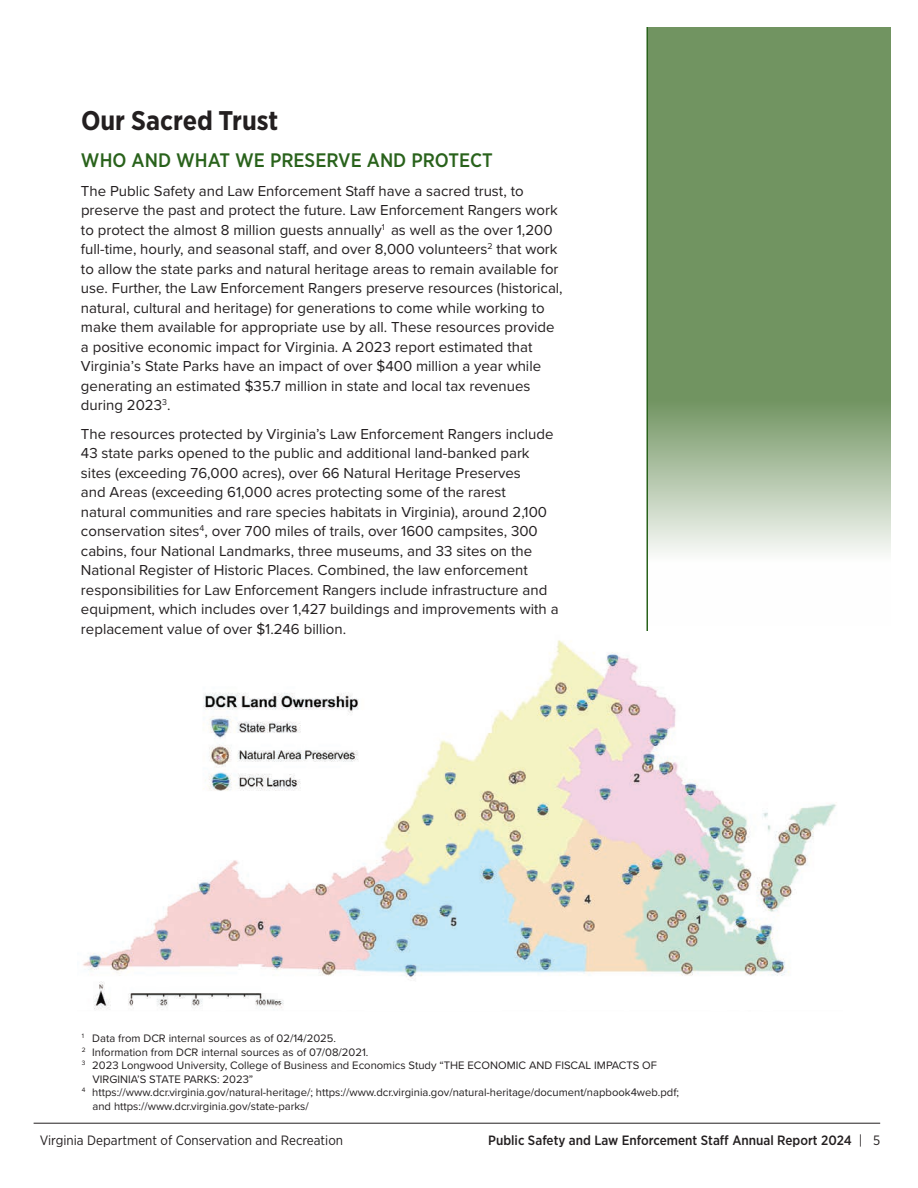
<style>
.page{position:relative;width:918px;height:1188px;background:#fff}
.page>*{position:absolute;margin:0;border:0;box-sizing:border-box;transform-origin:0 0}
.t1{font:700 27px "Gotham Narrow";color:#231f20}
.t2{font:500 19.5px "Gotham Narrow";color:#29621b}
.t3{font:15px/19.5px "Proxima Nova";color:#231f20}
.t4{font:500 13.5px "Gotham Narrow";color:#231f20}
.t5{font:13.5px "Gotham Narrow";color:#231f20}
.Footnotes{font:11.25px/13.5px "Proxima Nova";color:#231f20}
.s1{font-weight:400}
</style>
<div class="page">
<hr style="left:34px;top:1123px;width:846px;height:1px;background:#231f20">
<svg style="left:648px;top:27px;width:243px;height:526px;background:#84a276"></svg>
<hr style="left:646px;top:27px;width:2px;height:918px;background:#29621b">
<img style="left:83px;top:631px;width:754px;height:379px">
<p class="t1" style="left:81px;top:103px;width:199px">Our Sacred Trust</p>
<p class="t2" style="left:81px;top:148px;width:413px">WHO AND WHAT WE PRESERVE AND PROTECT</p>
<p class="t3" style="left:81px;top:180px;width:483px">The Public Safety and Law Enforcement Staff have a sacred trust, to preserve the past and protect the future. Law Enforcement Rangers work to protect the almost 8 million guests annually<sup>1</sup> as well as the over 1,200 full-time, hourly, and seasonal staff, and over 8,000 volunteers<sup>2</sup> that work to allow the state parks and natural heritage areas to remain available for use. Further, the Law Enforcement Rangers preserve resources (historical, natural, cultural and heritage) for generations to come while working to make them available for appropriate use by all. These resources provide a positive economic impact for Virginia. A 2023 report estimated that Virginia’s State Parks have an impact of over $400 million a year while generating an estimated $35.7 million in state and local tax revenues during 2023<sup>3</sup>.</p>
<p class="t3" style="left:81px;top:423px;width:479px">The resources protected by Virginia’s Law Enforcement Rangers include 43 state parks opened to the public and additional land-banked park sites (exceeding 76,000 acres), over 66 Natural Heritage Preserves<br>and Areas (exceeding 61,000 acres protecting some of the rarest<br>natural communities and rare species habitats in Virginia), around 2,100 conservation sites<sup>4</sup>, over 700 miles of trails, over 1600 campsites, 300 cabins, four National Landmarks, three museums, and 33 sites on the National Register of Historic Places. Combined, the law enforcement responsibilities for Law Enforcement Rangers include infrastructure and equipment, which includes over 1,427 buildings and improvements with a replacement value of over $1.246 billion.</p>
<p class="Footnotes" style="left:82px;top:1031px;width:256px"><sup>1</sup> Data from DCR internal sources as of 02/14/2025.</p>
<p class="Footnotes" style="left:82px;top:1045px;width:288px"><sup>2</sup> Information from DCR internal sources as of 07/08/2021.</p>
<p class="Footnotes" style="left:93px;top:1058px;width:566px;text-indent:-11px"><sup>3</sup> 2023 Longwood University, College of Business and Economics Study “THE ECONOMIC AND FISCAL IMPACTS OF<br>VIRGINIA’S STATE PARKS: 2023”</p>
<p class="Footnotes" style="left:93px;top:1085px;width:588px;text-indent:-11px"><sup>4</sup> https://www.dcr.virginia.gov/natural-heritage/; https://www.dcr.virginia.gov/natural-heritage/document/napbook4web.pdf; and https://www.dcr.virginia.gov/state-parks/</p>
<p class="t5" style="left:40px;top:1132px;width:305px">Virginia Department of Conservation and Recreation</p>
<p class="t4" style="left:488px;top:1132px;width:394px">Public Safety and Law Enforcement Staff Annual Report 2024 <span class="s1">| 5</span></p>
</div>
